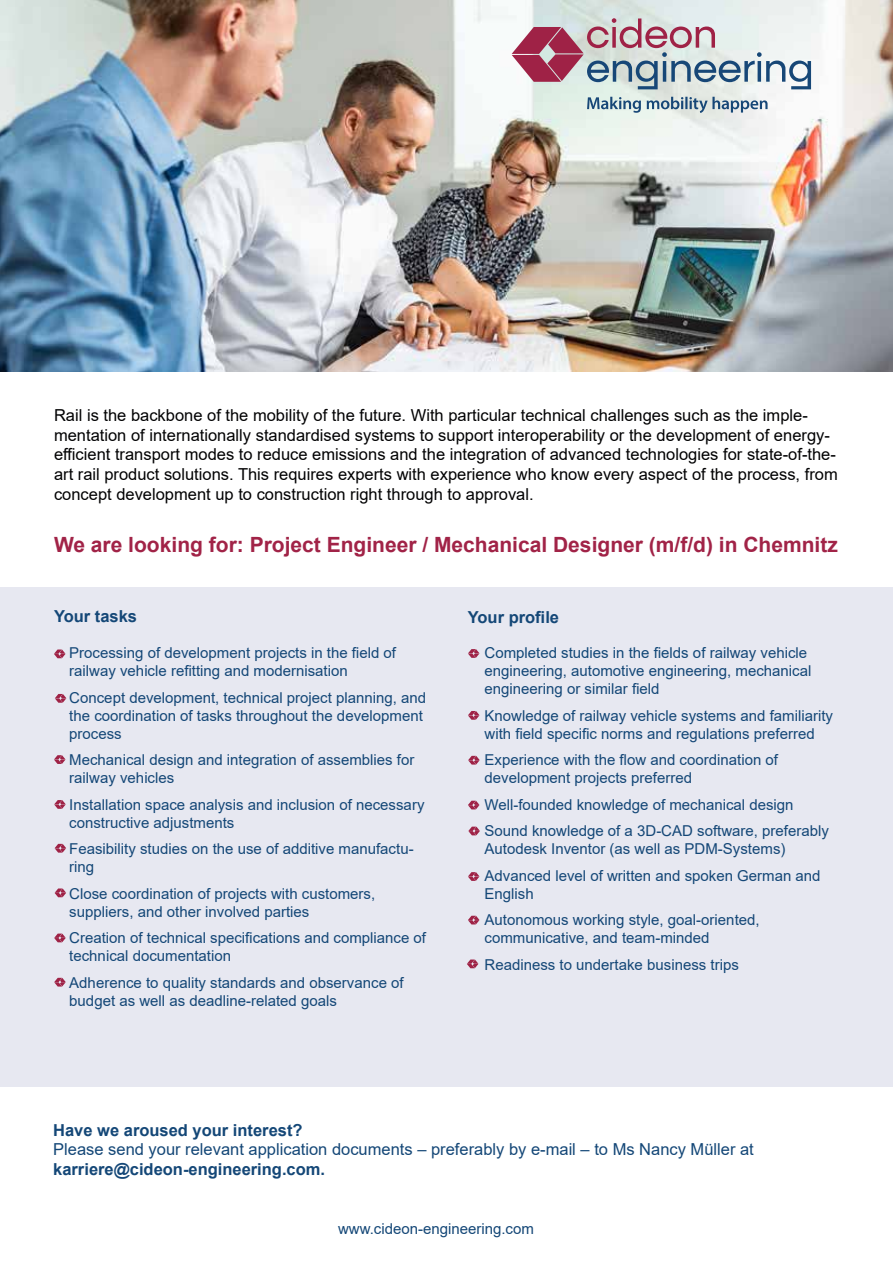
<style>
.page{position:relative;width:893px;height:1263px;background:#fff}
.page>*{position:absolute;margin:0;border:0;box-sizing:border-box;transform-origin:0 0}
.t1{font:700 21px "Arial";color:#a12347}
.t2{font:16.5px/19.8px "Arial";color:#020203}
.t3{font:16.5px "Arial";color:#144777}
.t4{font:700 16.5px "Arial";color:#144777}
.t5{font:15px/18px "Arial";color:#144777}
.s1{color:#114777}
</style>
<div class="page">
<div style="left:0;top:587px;width:893px;height:499px;background:#e7e8f1"></div>
<svg style="left:54px;top:649px;width:12px;height:9px"></svg>
<svg style="left:55px;top:694px;width:11px;height:9px"></svg>
<svg style="left:54px;top:800px;width:12px;height:9px"></svg>
<svg style="left:55px;top:844px;width:11px;height:9px"></svg>
<svg style="left:55px;top:888px;width:11px;height:9px"></svg>
<svg style="left:54px;top:933px;width:12px;height:9px"></svg>
<svg style="left:54px;top:978px;width:12px;height:8px"></svg>
<svg style="left:468px;top:649px;width:11px;height:9px"></svg>
<svg style="left:468px;top:711px;width:11px;height:9px"></svg>
<svg style="left:468px;top:756px;width:12px;height:9px"></svg>
<svg style="left:468px;top:827px;width:12px;height:8px"></svg>
<svg style="left:468px;top:872px;width:11px;height:9px"></svg>
<svg style="left:468px;top:916px;width:11px;height:8px"></svg>
<svg style="left:54px;top:755px;width:12px;height:9px"></svg>
<svg style="left:467px;top:959px;width:11px;height:9px"></svg>
<svg style="left:468px;top:801px;width:11px;height:8px"></svg>
<img style="left:0;top:0;width:893px;height:371px">
<svg style="left:587px;top:97px;width:180px;height:16px"></svg>
<svg style="left:512px;top:18px;width:299px;height:71px"></svg>
<p class="t2" style="left:54px;top:405px;width:785px">Rail is the backbone of the mobility of the future. With particular technical challenges such as the imple&shy;mentation of internationally standardised systems to support interoperability or the development of energy&shy;efficient transport modes to reduce emissions and the integration of advanced technologies for state-of-the&shy;art rail product solutions. This requires experts with experience who know every aspect of the process, from concept development up to construction right through to approval.</p>
<h1 class="t1" style="left:54px;top:530px;width:785px">We are looking for: Project Engineer / Mechanical Designer (m/f/d) in Chemnitz</h1>
<p class="t4" style="left:54px;top:605px;width:85px">Your tasks</p>
<p class="t4" style="left:468px;top:606px;width:93px">Your profile</p>
<p class="t5" style="left:69px;top:644px;width:328px">Processing of development projects in the field of railway vehicle refitting and modernisation</p>
<p class="t5" style="left:69px;top:688px;width:358px">Concept development, technical project planning, and the coordination of tasks throughout the development process</p>
<p class="t5" style="left:69px;top:751px;width:347px">Mechanical design and integration of assemblies for railway vehicles</p>
<p class="t5" style="left:69px;top:795px;width:357px">Installation space analysis and inclusion of necessary constructive adjustments</p>
<p class="t5" style="left:69px;top:840px;width:346px">Feasibility studies on the use of additive manufactu&shy;ring</p>
<p class="t5" style="left:69px;top:884px;width:307px">Close coordination of projects with customers, suppliers, and other involved parties</p>
<p class="t5" style="left:69px;top:929px;width:358px">Creation of technical specifications and compliance of technical documentation</p>
<p class="t5" style="left:69px;top:973px;width:336px">Adherence to quality standards and observance of budget as well as deadline-related goals</p>
<p class="t5" style="left:485px;top:644px;width:328px"><span class="s1">Completed studies in the fields of</span> railway vehicle engineering, automotive engineering, mechanical engineering or similar field</p>
<p class="t5" style="left:485px;top:706px;width:350px">Knowledge of railway vehicle systems and familiarity with field specific norms and regulations preferred</p>
<p class="t5" style="left:485px;top:751px;width:295px">Experience with the flow and coordination of development projects preferred</p>
<p class="t5" style="left:485px;top:791px;width:346px;line-height:26.5px">Well-founded knowledge of mechanical design<br>Sound knowledge of a 3D-CAD software, preferably</p>
<p class="t5" style="left:485px;top:836px;width:337px;line-height:26.5px">Autodesk Inventor (as well as PDM-Systems)<br>Advanced level of written and spoken German and</p>
<p class="t5" style="left:485px;top:880px;width:277px;line-height:26.5px">English<br>Autonomous working style, goal-oriented,</p>
<p class="t5" style="left:485px;top:925px;width:256px;line-height:26.5px">communicative, and team-minded<br>Readiness to undertake business trips</p>
<p class="t4" style="left:53px;top:1118px;width:251px">Have we aroused your interest?</p>
<p class="t3" style="left:53px;top:1138px;width:702px">Please send your relevant application documents – preferably by e-mail – to Ms Nancy Müller at</p>
<p class="t4" style="left:53px;top:1158px;width:273px">karriere@cideon-engineering.com.</p>
<p class="t5" style="left:338px;top:1219px;width:197px">www.cideon-engineering.com</p>
</div>
